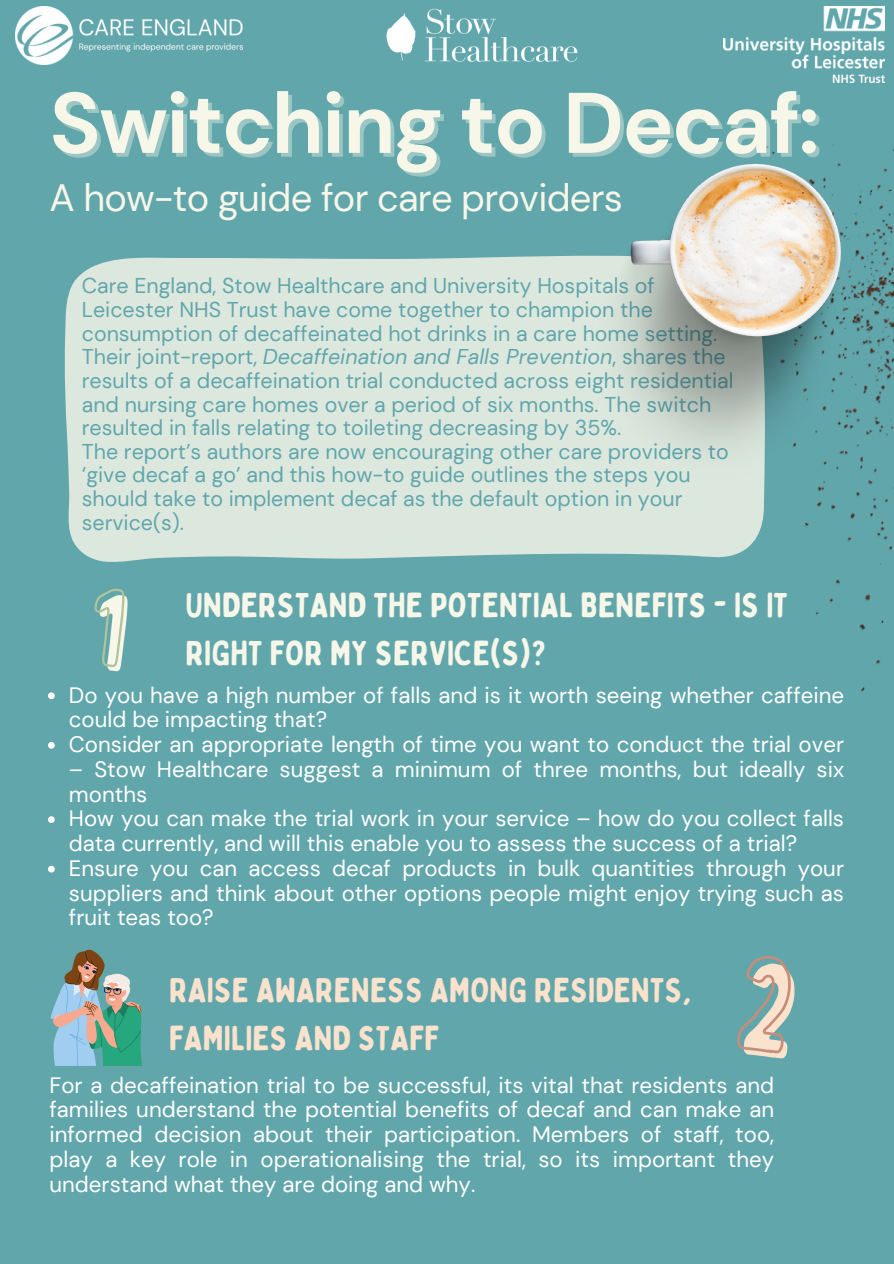
<style>
.page{position:relative;width:894px;height:1264px;background:#fff}
.page>*{position:absolute;margin:0;border:0;box-sizing:border-box;transform-origin:0 0}
.t1{font:700 85.8px "DM Sans";letter-spacing:-.02em;color:#f6f6e9}
.t2{font:38.1px "DM Sans";letter-spacing:-.02em;color:#f6f6e9}
.t3{font:34.65px/48.3px "Bobby Jones Soft";color:#f6f6e9}
.t4{font:34.5px/47.2px "Bobby Jones Soft";color:#fbe2cc}
.t5{font:22.2px/24.8px "DM Sans";color:#fff}
.t6{font:21.45px/23.7px "DM Sans";color:#61a6ab}
.s1{font-style:italic}
</style>
<div class="page">
<div style="left:0;top:0;width:893px;height:1263px;background:#61a6ab"></div>
<img style="left:765px;top:144px;width:128px;height:548px">
<div style="left:64px;top:255px;width:701px;height:307px;background:#dce8de"></div>
<img style="left:581px;top:161px;width:262px;height:325px">
<svg style="left:48px;top:692px;width:7px;height:7px"></svg>
<svg style="left:48px;top:742px;width:7px;height:6px"></svg>
<svg style="left:48px;top:816px;width:7px;height:7px"></svg>
<svg style="left:48px;top:865px;width:7px;height:7px"></svg>
<svg style="left:50px;top:949px;width:92px;height:117px"></svg>
<img style="left:15px;top:7px;width:228px;height:57px">
<img style="left:386px;top:8px;width:192px;height:54px">
<img style="left:723px;top:7px;width:161px;height:75px">
<svg style="left:94px;top:588px;width:31px;height:79px"></svg>
<svg style="left:737px;top:955px;width:54px;height:99px"></svg>
<p class="t1" style="left:49px;top:68px;width:771px">Switching to Decaf:</p>
<p class="t2" style="left:49px;top:173px;width:574px">A how-to guide for care providers</p>
<h1 class="t6" style="left:82px;top:274px;width:574px">Care England, Stow Healthcare and University Hospitals of</h1>
<p class="t6" style="left:82px;top:298px;width:572px">Leicester NHS Trust have come together to champion the</p>
<p class="t6" style="left:82px;top:321px;width:637px">consumption of decaffeinated hot drinks in a care home setting.</p>
<h3 class="t6" style="left:82px;top:345px;width:653px">Their joint-report, <span class="s1">Decaffeination and Falls Prevention</span>, shares the results of a decaffeination trial conducted across eight residential and nursing care homes over a period of six months. The switch resulted in falls relating to toileting decreasing by 35%.</h3>
<p class="t6" style="left:82px;top:439px;width:648px">The report’s authors are now encouraging other care providers to ‘give decaf a go’ and this how-to guide outlines the steps you should take to implement decaf as the default option in your service(s).</p>
<p class="t3" style="left:185px;top:581px;width:604px">UNDERSTAND THE POTENTIAL BENEFITS - IS IT<br>RIGHT FOR MY SERVICE(S)?</p>
<p class="t5" style="left:69px;top:682px;width:776px">Do you have a high number of falls and is it worth seeing whether caffeine could be impacting that?</p>
<p class="t5" style="left:69px;top:732px;width:776px">Consider an appropriate length of time you want to conduct the trial over</p>
<p class="t5" style="left:69px;top:757px;width:776px">– Stow Healthcare suggest a minimum of three months, but ideally six months</p>
<p class="t5" style="left:69px;top:806px;width:776px">How you can make the trial work in your service – how do you collect falls data currently, and will this enable you to assess the success of a trial?</p>
<p class="t5" style="left:69px;top:856px;width:776px;text-align:justify">Ensure you can access decaf products in bulk quantities through your suppliers and think about other options people might enjoy trying such as fruit teas too?</p>
<h2 class="t4" style="left:169px;top:967px;width:524px">RAISE AWARENESS AMONG RESIDENTS,<br>FAMILIES AND STAFF</h2>
<p class="t5" style="left:49px;top:1072px;width:726px;text-align:justify">For a decaffeination trial to be successful, its vital that residents and families understand the potential benefits of decaf and can make an informed decision about their participation. Members of staff, too, play a key role in operationalising the trial, so its important they understand what they are doing and why.</p>
</div>
